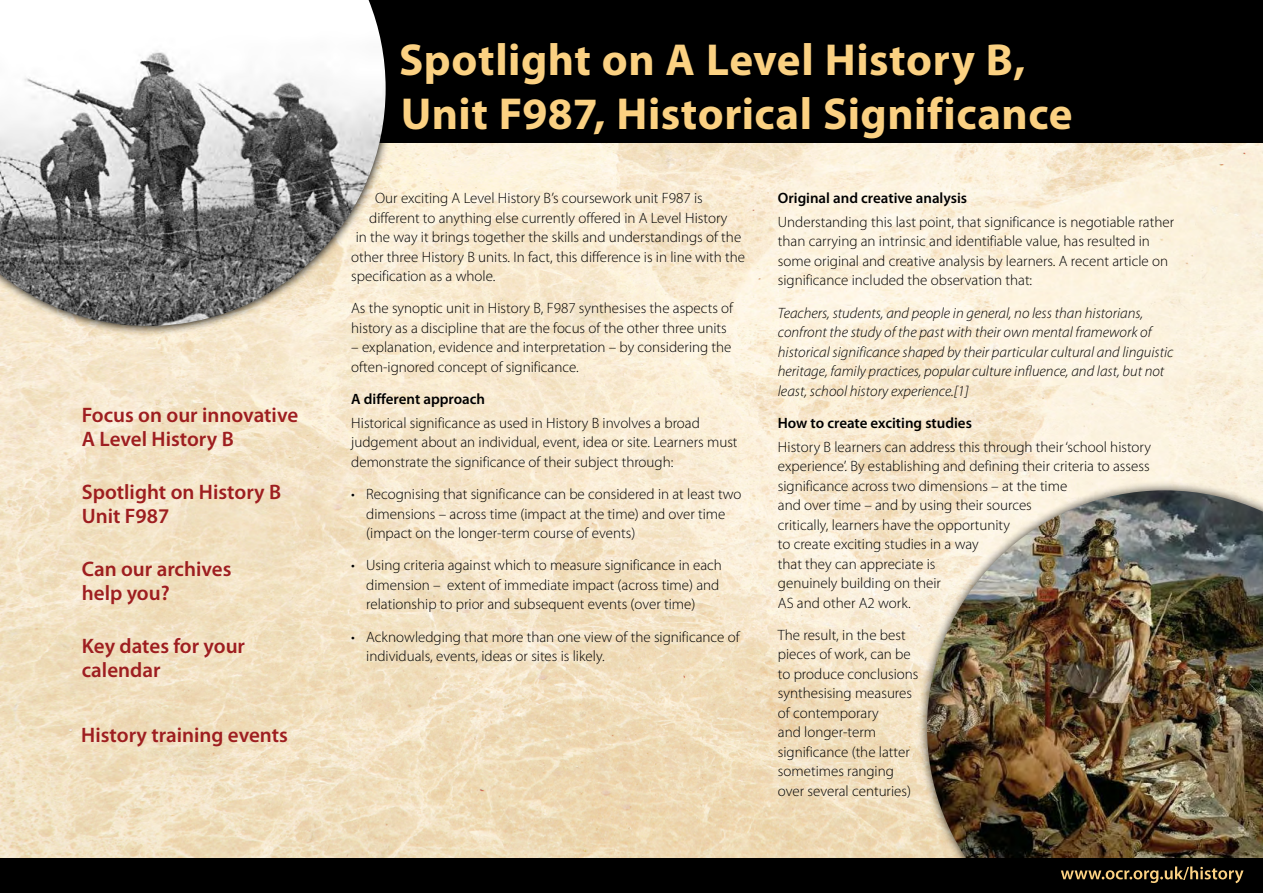
<style>
.page{position:relative;width:1263px;height:893px;background:#fff}
.page>*{position:absolute;margin:0;border:0;box-sizing:border-box;transform-origin:0 0}
.t1{font:700 45px/54px "Myriad Pro";letter-spacing:.01em;color:#fbd182}
.t2{font:600 21px/24px "Myriad Pro";color:#9e1e20}
.t3{font:300 15px/19.5px "Myriad Pro";color:#000}
.t4{font:italic 300 15px/19.5px "Myriad Pro";color:#000}
.t5{font:600 15px "Myriad Pro";color:#000}
</style>
<div class="page">
<img style="left:0;top:142px;width:1263px;height:716px">
<div style="left:346px;top:0;width:917px;height:142px;background:#000"></div>
<div style="left:917px;top:481px;width:346px;height:402px;background:#000;opacity:.75"></div>
<img style="left:927px;top:490px;width:336px;height:368px">
<svg style="left:0;top:142px;width:395px;height:194px;background:#f1e4cb"></svg>
<img style="left:0;top:0;width:386px;height:326px">
<div style="left:0;top:858px;width:1263px;height:35px;background:#000"></div>
<svg style="left:1061px;top:866px;width:182px;height:17px"></svg>
<h2 class="t2" style="left:82px;top:403px;width:218px">Focus on our innovative<br>A Level History B</h2>
<h2 class="t2" style="left:82px;top:480px;width:201px">Spotlight on History B<br>Unit F987</h2>
<h2 class="t2" style="left:82px;top:557px;width:151px">Can our archives help you?</h2>
<h2 class="t2" style="left:82px;top:634px;width:165px">Key dates for your calendar</h2>
<h2 class="t2" style="left:81px;top:722px;width:208px">History training events</h2>
<h1 class="t1" style="left:399px;top:31px;width:675px">Spotlight on A Level History B,<br>Unit F987, Historical Significance</h1>
<p class="t3" style="left:375px;top:189px;width:329px">Our exciting A Level History B’s coursework unit F987 is</p>
<p class="t3" style="left:369px;top:208px;width:360px">different to anything else currently offered in A Level History</p>
<p class="t3" style="left:356px;top:228px;width:387px">in the way it brings together the skills and understandings of the</p>
<p class="t3" style="left:351px;top:247px;width:395px">other three History B units. In fact, this difference is in line with the</p>
<p class="t3" style="left:351px;top:267px;width:146px">specification as a whole.</p>
<p class="t3" style="left:351px;top:299px;width:383px">As the synoptic unit in History B, F987 synthesises the aspects of history as a discipline that are the focus of the other three units</p>
<p class="t3" style="left:351px;top:338px;width:382px">– explanation, evidence and interpretation – by considering the often-ignored concept of significance.</p>
<p class="t5" style="left:351px;top:389px;width:135px">A different approach</p>
<p class="t3" style="left:351px;top:413px;width:388px">Historical significance as used in History B involves a broad judgement about an individual, event, idea or site. Learners must demonstrate the significance of their subject through:</p>
<p class="t3" style="left:366px;top:485px;width:377px;text-indent:-15px">• Recognising that significance can be considered in at least two dimensions – across time (impact at the time) and over time (impact on the longer-term course of events)</p>
<p class="t3" style="left:366px;top:556px;width:357px;text-indent:-15px">• Using criteria against which to measure significance in each dimension – extent of immediate impact (across time) and relationship to prior and subsequent events (over time)</p>
<p class="t3" style="left:366px;top:627px;width:375px;text-indent:-15px">• Acknowledging that more than one view of the significance of individuals, events, ideas or sites is likely.</p>
<p class="t5" style="left:778px;top:188px;width:191px">Original and creative analysis</p>
<p class="t3" style="left:778px;top:212px;width:398px">Understanding this last point, that significance is negotiable rather than carrying an intrinsic and identifiable value, has resulted in some original and creative analysis by learners. A recent article on significance included the observation that:</p>
<p class="t4" style="left:778px;top:303px;width:397px">Teachers, students, and people in general, no less than historians, confront the study of the past with their own mental framework of historical significance shaped by their particular cultural and linguistic heritage, family practices, popular culture influence, and last, but not least, school history experience.[1]</p>
<p class="t5" style="left:778px;top:413px;width:196px">How to create exciting studies</p>
<p class="t3" style="left:778px;top:437px;width:375px">History B learners can address this through their ‘school history experience’. By establishing and defining their criteria to assess significance across two dimensions – at the time<br>and over time – and by using their sources<br>critically, learners have the opportunity<br>to create exciting studies in a way<br>that they can appreciate is<br>genuinely building on their<br>AS and other A2 work.</p>
<p class="t3" style="left:778px;top:625px;width:142px">The result, in the best pieces of work, can be to produce conclusions synthesising measures of contemporary<br>and longer-term significance (the latter sometimes ranging over several centuries)</p>
</div>
